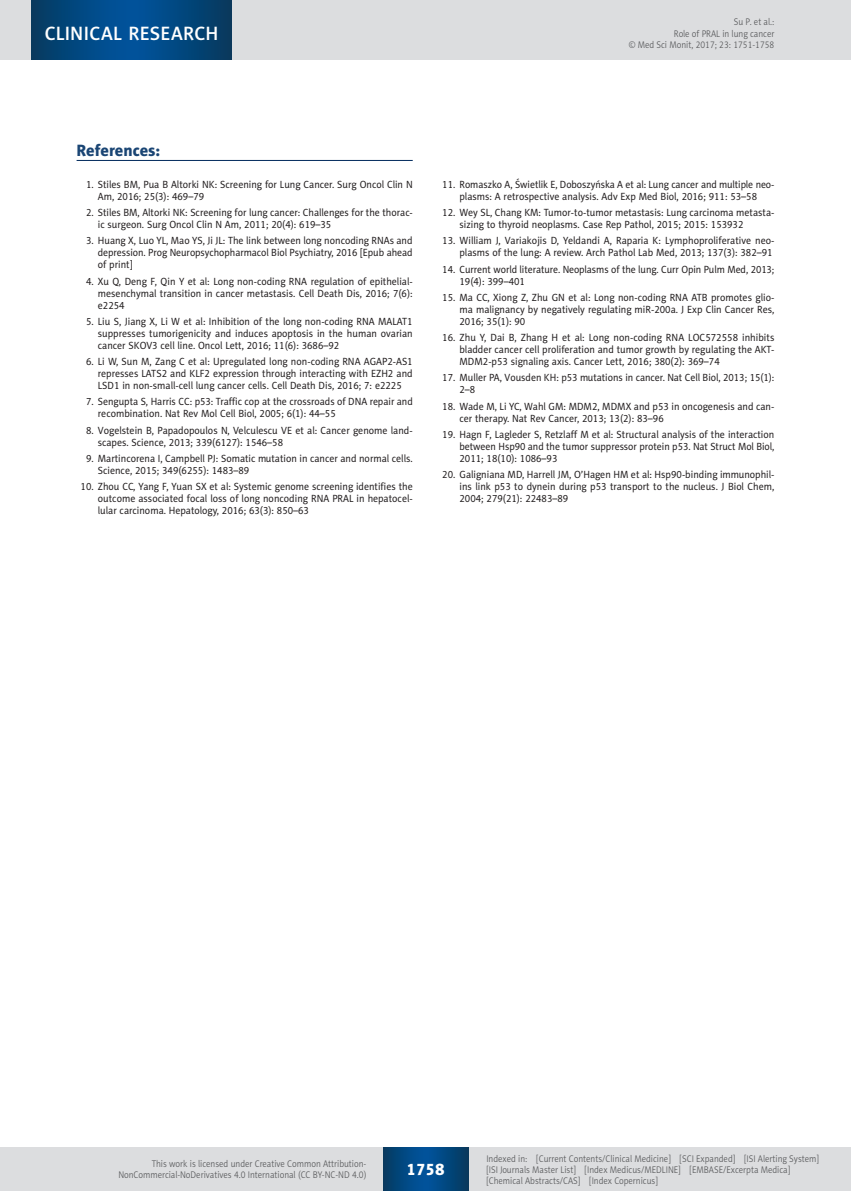
<style>
.page{position:relative;width:851px;height:1191px;background:#fff}
.page>*{position:absolute;margin:0;border:0;box-sizing:border-box;transform-origin:0 0}
.t1{font:19.5px "Naomi Sans EFN Medium";letter-spacing:.015em;color:#fff}
.MSM_Referencje_Tytul{font:16.5px "Naomi Sans EFN Heavy";color:#1a4574}
.t2{font:16.5px "Naomi Sans EFN Heavy";color:#fff}
.MSM_Referencje_punkt{font:10.5px/12px "Naomi Sans EFN";color:#231f20;text-align:justify;scale:.95 1}
.MSM_Referencje_punkt-2{font:10.5px/12px "Naomi Sans EFN";color:#231f20;scale:.94 1}
.t3{font:9.75px/11.2px "Naomi Sans EFN Light";color:#57585a;text-align:right;scale:.9 1}
</style>
<div class="page">
<hr style="left:77px;top:160px;width:335px;height:1px;background:#00295c">
<div style="left:0;top:1148px;width:850px;height:43px;background:#dcdddf"></div>
<svg style="left:383px;top:1147px;width:85px;height:43px"></svg>
<div style="left:0;top:0;width:850px;height:60px;background:#dcdddf"></div>
<svg style="left:32px;top:0;width:200px;height:60px"></svg>
<h1 class="t1" style="left:45px;top:22px;width:175px">CLINICAL RESEARCH</h1>
<p class="t3" style="left:628px;top:16px;width:163px">Su P. et al.:<br>Role of PRAL in lung cancer<br>© Med Sci Monit, 2017; 23: 1751-1758</p>
<p class="MSM_Referencje_Tytul" style="left:77px;top:140px;width:85px">References:</p>
<p class="MSM_Referencje_punkt" style="left:98px;top:178px;width:333px;text-indent:-12px">1. Stiles BM, Pua B Altorki NK: Screening for Lung Cancer. Surg Oncol Clin N<br>Am, 2016; 25(3): 469–79</p>
<p class="MSM_Referencje_punkt" style="left:98px;top:207px;width:333px;text-indent:-12px">2. Stiles BM, Altorki NK: Screening for lung cancer: Challenges for the thorac&shy;ic surgeon. Surg Oncol Clin N Am, 2011; 20(4): 619–35</p>
<p class="MSM_Referencje_punkt" style="left:98px;top:235px;width:333px;text-indent:-12px">3. Huang X, Luo YL, Mao YS, Ji JL: The link between long noncoding RNAs and depression. Prog Neuropsychopharmacol Biol Psychiatry, 2016 [Epub ahead of print]</p>
<p class="MSM_Referencje_punkt" style="left:98px;top:275px;width:333px;text-indent:-12px">4. Xu Q, Deng F, Qin Y et al: Long non-coding RNA regulation of epithelial&shy;mesenchymal transition in cancer metastasis. Cell Death Dis, 2016; 7(6): e2254</p>
<p class="MSM_Referencje_punkt" style="left:98px;top:315px;width:333px;text-indent:-12px">5. Liu S, Jiang X, Li W et al: Inhibition of the long non-coding RNA MALAT1 suppresses tumorigenicity and induces apoptosis in the human ovarian cancer SKOV3 cell line. Oncol Lett, 2016; 11(6): 3686–92</p>
<p class="MSM_Referencje_punkt" style="left:98px;top:356px;width:333px;text-indent:-12px">6. Li W, Sun M, Zang C et al: Upregulated long non-coding RNA AGAP2-AS1 represses LATS2 and KLF2 expression through interacting with EZH2 and LSD1 in non-small-cell lung cancer cells. Cell Death Dis, 2016; 7: e2225</p>
<p class="MSM_Referencje_punkt-2" style="left:98px;top:396px;width:336px;text-indent:-12px">7. Sengupta S, Harris CC: p53: Traffic cop at the crossroads of DNA repair and recombination. Nat Rev Mol Cell Biol, 2005; 6(1): 44–55</p>
<p class="MSM_Referencje_punkt" style="left:98px;top:424px;width:333px;text-indent:-12px">8. Vogelstein B, Papadopoulos N, Velculescu VE et al: Cancer genome land&shy;scapes. Science, 2013; 339(6127): 1546–58</p>
<p class="MSM_Referencje_punkt" style="left:98px;top:452px;width:333px;text-indent:-12px">9. Martincorena I, Campbell PJ: Somatic mutation in cancer and normal cells.<br>Science, 2015; 349(6255): 1483–89</p>
<p class="MSM_Referencje_punkt" style="left:98px;top:481px;width:333px;text-indent:-17px">10. Zhou CC, Yang F, Yuan SX et al: Systemic genome screening identifies the outcome associated focal loss of long noncoding RNA PRAL in hepatocel&shy;lular carcinoma. Hepatology, 2016; 63(3): 850–63</p>
<p class="MSM_Referencje_punkt-2" style="left:442px;top:178px;width:355px;text-align:center">11. Romaszko A, Świetlik E, Doboszyńska A et al: Lung cancer and multiple neo&shy;plasms: A retrospective analysis. Adv Exp Med Biol, 2016; 911: 53–58</p>
<p class="MSM_Referencje_punkt" style="left:459px;top:207px;width:333px;text-indent:-17px">12. Wey SL, Chang KM: Tumor-to-tumor metastasis: Lung carcinoma metasta&shy;sizing to thyroid neoplasms. Case Rep Pathol, 2015; 2015: 153932</p>
<p class="MSM_Referencje_punkt" style="left:442px;top:235px;width:351px;text-align:right">13. William J, Variakojis D, Yeldandi A, Raparia K: Lymphoproliferative neo&shy;plasms of the lung: A review. Arch Pathol Lab Med, 2013; 137(3): 382–91</p>
<p class="MSM_Referencje_punkt-2" style="left:459px;top:263px;width:336px;text-indent:-17px">14. Current world literature. Neoplasms of the lung. Curr Opin Pulm Med, 2013;<br>19(4): 399–401</p>
<p class="MSM_Referencje_punkt" style="left:459px;top:291px;width:333px;text-indent:-17px">15. Ma CC, Xiong Z, Zhu GN et al: Long non-coding RNA ATB promotes glio&shy;ma malignancy by negatively regulating miR-200a. J Exp Clin Cancer Res, 2016; 35(1): 90</p>
<p class="MSM_Referencje_punkt" style="left:459px;top:332px;width:333px;text-indent:-17px">16. Zhu Y, Dai B, Zhang H et al: Long non-coding RNA LOC572558 inhibits bladder cancer cell proliferation and tumor growth by regulating the AKT-MDM2-p53 signaling axis. Cancer Lett, 2016; 380(2): 369–74</p>
<p class="MSM_Referencje_punkt-2" style="left:459px;top:372px;width:336px;text-indent:-17px">17. Muller PA, Vousden KH: p53 mutations in cancer. Nat Cell Biol, 2013; 15(1):<br>2–8</p>
<p class="MSM_Referencje_punkt" style="left:459px;top:400px;width:333px;text-indent:-17px">18. Wade M, Li YC, Wahl GM: MDM2, MDMX and p53 in oncogenesis and can&shy;cer therapy. Nat Rev Cancer, 2013; 13(2): 83–96</p>
<p class="MSM_Referencje_punkt" style="left:459px;top:428px;width:333px;text-indent:-17px">19. Hagn F, Lagleder S, Retzlaff M et al: Structural analysis of the interaction between Hsp90 and the tumor suppressor protein p53. Nat Struct Mol Biol, 2011; 18(10): 1086–93</p>
<p class="MSM_Referencje_punkt" style="left:459px;top:469px;width:333px;text-indent:-17px">20. Galigniana MD, Harrell JM, O’Hagen HM et al: Hsp90-binding immunophil&shy;ins link p53 to dynein during p53 transport to the nucleus. J Biol Chem, 2004; 279(21): 22483–89</p>
<p class="t3" style="left:118px;top:1158px;width:277px">This work is licensed under Creative Common Attribution-<br>NonCommercial-NoDerivatives 4.0 International (CC BY-NC-ND 4.0)</p>
<h2 class="t2" style="left:406px;top:1159px;width:40px">1758</h2>
<p class="t3" style="left:486px;top:1152px;width:371px;text-align:left">Indexed in: [Current Contents/Clinical Medicine] [SCI Expanded] [ISI Alerting System] [ISI Journals Master List] [Index Medicus/MEDLINE] [EMBASE/Excerpta Medica] [Chemical Abstracts/CAS] [Index Copernicus]</p>
</div>
